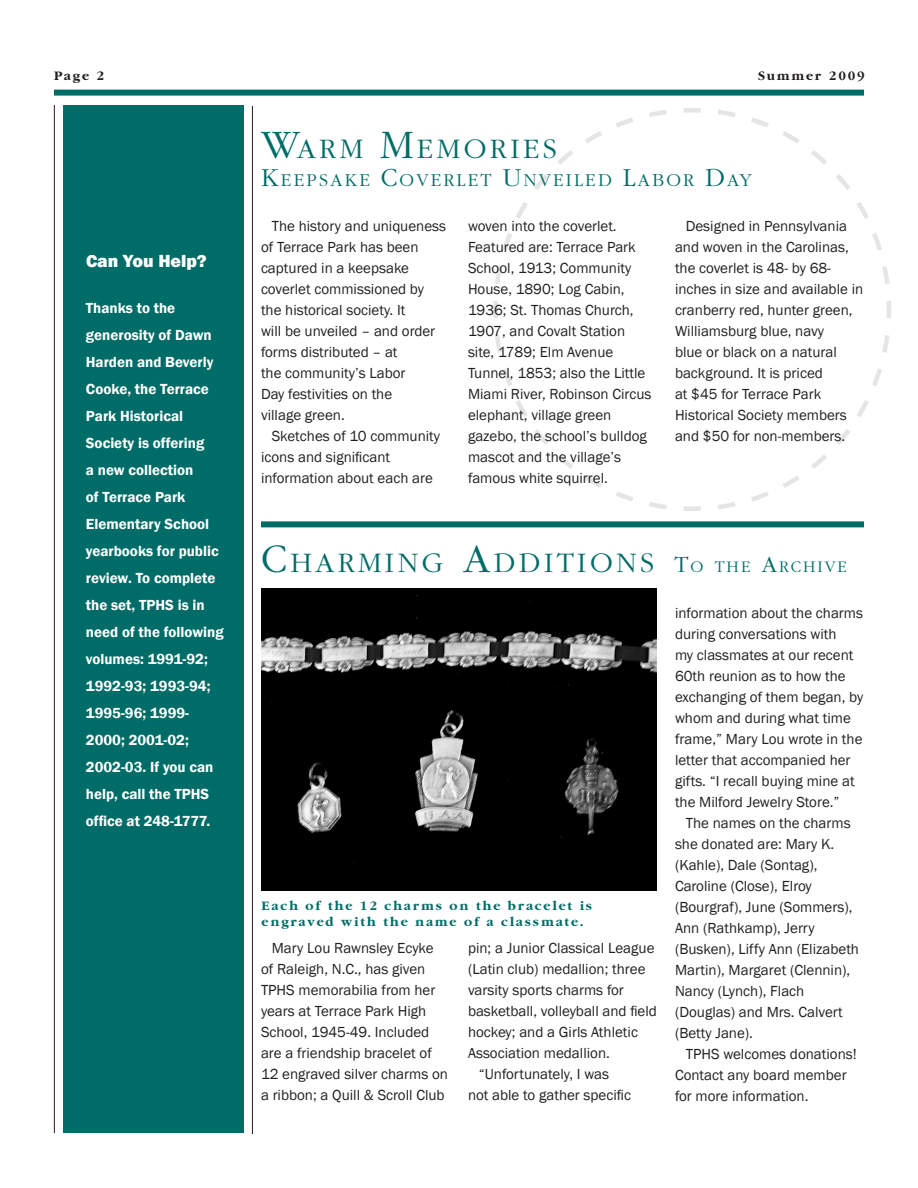
<style>
.page{position:relative;width:918px;height:1188px;background:#fff}
.page>*{position:absolute;margin:0;border:0;box-sizing:border-box;transform-origin:0 0}
.t1{font:300 29.4px "Garamond";letter-spacing:.115em;color:#006c67}
.t2{font:300 18.9px "Garamond";letter-spacing:.115em;color:#006c67}
.t3{font:800 18px "Franklin Gothic";color:#fff}
.t4{font:15px/21px "Franklin Gothic";color:#231f20}
.t5{font:600 15px/27px "Franklin Gothic";color:#fff}
.t6{font:700 13.5px/16.2px "Garamond";letter-spacing:.14em;color:#006c67}
.t7{font:700 13.5px "Garamond";letter-spacing:.14em;color:#231f20}
.s1{font-size:42px}
.s2{font-size:27px}
.s3{font-size:24px}
.s4{font-size:16.8px}
</style>
<div class="page">
<div style="left:54px;top:90px;width:810px;height:6px;background:#006c67"></div>
<svg style="left:718px;top:301px;width:173px;height:208px"></svg>
<svg style="left:683px;top:108px;width:207px;height:176px"></svg>
<svg style="left:493px;top:110px;width:174px;height:208px"></svg>
<svg style="left:495px;top:335px;width:206px;height:176px"></svg>
<hr style="left:252px;top:106px;width:1px;height:1028px;background:#231f20">
<div style="left:63px;top:106px;width:181px;height:1027px;background:#006c67"></div>
<hr style="left:54px;top:105px;width:1px;height:1028px;background:#231f20">
<img style="left:262px;top:588px;width:395px;height:303px">
<div style="left:261px;top:521px;width:603px;height:6px;background:#006c67"></div>
<p class="t7" style="left:54px;top:71px;width:52px">Page 2</p>
<p class="t7" style="left:758px;top:71px;width:108px">Summer 2009</p>
<p class="t3" style="left:86px;top:251px;width:122px">Can You Help?</p>
<p class="t5" style="left:86px;top:295px;width:139px">Thanks to the generosity of Dawn<br>Harden and Beverly<br>Cooke, the Terrace<br>Park Historical<br>Society is offering<br>a new collection<br>of Terrace Park<br>Elementary School yearbooks for public review. To complete the set, TPHS is in need of the following volumes: 1991-92;<br>1992-93; 1993-94;<br>1995-96; 1999-<br>2000; 2001-02;<br>2002-03. If you can help, call the TPHS office at 248-1777.</p>
<h1 class="t1" style="left:261px;top:137px;width:298px"><span class="s1">W</span>ARM <span class="s1">M</span>EMORIES</h1>
<p class="t2" style="left:261px;top:173px;width:493px"><span class="s2">K</span>EEPSAKE <span class="s2">C</span>OVERLET <span class="s2">U</span>NVEILED <span class="s2">L</span>ABOR <span class="s2">D</span>AY</p>
<p class="t4" style="left:675px;top:215px;width:190px;text-indent:11px">Designed in Pennsylvania and woven in the Carolinas, the coverlet is 48- by 68- inches in size and available in cranberry red, hunter green,<br>Williamsburg blue, navy<br>blue or black on a natural background. It is priced<br>at $45 for Terrace Park<br>Historical Society members and $50 for non-members.</p>
<p class="t4" style="left:261px;top:215px;width:187px;text-indent:11px">The history and uniqueness of Terrace Park has been captured in a keepsake coverlet commissioned by the historical society. It<br>will be unveiled – and order forms distributed – at<br>the community’s Labor<br>Day festivities on the<br>village green.</p>
<p class="t4" style="left:261px;top:425px;width:181px;text-indent:11px">Sketches of 10 community icons and significant information about each are</p>
<p class="t4" style="left:468px;top:215px;width:185px">woven into the coverlet.<br>Featured are: Terrace Park<br>School, 1913; Community<br>House, 1890; Log Cabin,<br>1936; St. Thomas Church,<br>1907, and Covalt Station site, 1789; Elm Avenue<br>Tunnel, 1853; also the Little<br>Miami River, Robinson Circus elephant, village green gazebo, the school’s bulldog mascot and the village’s famous white squirrel.</p>
<h1 class="t1" style="left:261px;top:551px;width:587px"><span class="s1">C</span>HARMING <span class="s1">A</span>DDITIONS <span class="s3">T</span><span class="s4">O THE</span> <span class="s3">A</span><span class="s4">RCHIVE</span></h1>
<p class="t6" style="left:262px;top:899px;width:332px">Each of the 12 charms on the bracelet is engraved with the name of a classmate.</p>
<p class="t4" style="left:261px;top:937px;width:189px;text-indent:11px">Mary Lou Rawnsley Ecyke of Raleigh, N.C., has given<br>TPHS memorabilia from her years at Terrace Park High<br>School, 1945-49. Included are a friendship bracelet of<br>12 engraved silver charms on a ribbon; a Quill &amp; Scroll Club</p>
<p class="t4" style="left:468px;top:937px;width:188px">pin; a Junior Classical League</p>
<p class="t4" style="left:468px;top:958px;width:179px">(Latin club) medallion; three</p>
<p class="t4" style="left:468px;top:979px;width:157px">varsity sports charms for</p>
<p class="t4" style="left:468px;top:1000px;width:191px">basketball, volleyball and field</p>
<p class="t4" style="left:468px;top:1021px;width:171px">hockey; and a Girls Athletic</p>
<p class="t4" style="left:468px;top:1042px;width:143px">Association medallion.</p>
<p class="t4" style="left:479px;top:1063px;width:132px">“Unfortunately, I was</p>
<p class="t4" style="left:468px;top:1084px;width:165px">not able to gather specific</p>
<p class="t4" style="left:675px;top:603px;width:190px">information about the charms during conversations with<br>my classmates at our recent<br>60th reunion as to how the exchanging of them began, by whom and during what time frame,” Mary Lou wrote in the letter that accompanied her gifts. “I recall buying mine at the Milford Jewelry Store.”</p>
<p class="t4" style="left:675px;top:813px;width:186px;text-indent:11px">The names on the charms she donated are: Mary K. (Kahle), Dale (Sontag),<br>Caroline (Close), Elroy (Bourgraf), June (Sommers),<br>Ann (Rathkamp), Jerry (Busken), Liffy Ann (Elizabeth<br>Martin), Margaret (Clennin),<br>Nancy (Lynch), Flach (Douglas) and Mrs. Calvert (Betty Jane).</p>
<p class="t4" style="left:675px;top:1044px;width:183px;text-indent:11px">TPHS welcomes donations!<br>Contact any board member for more information.</p>
</div>
